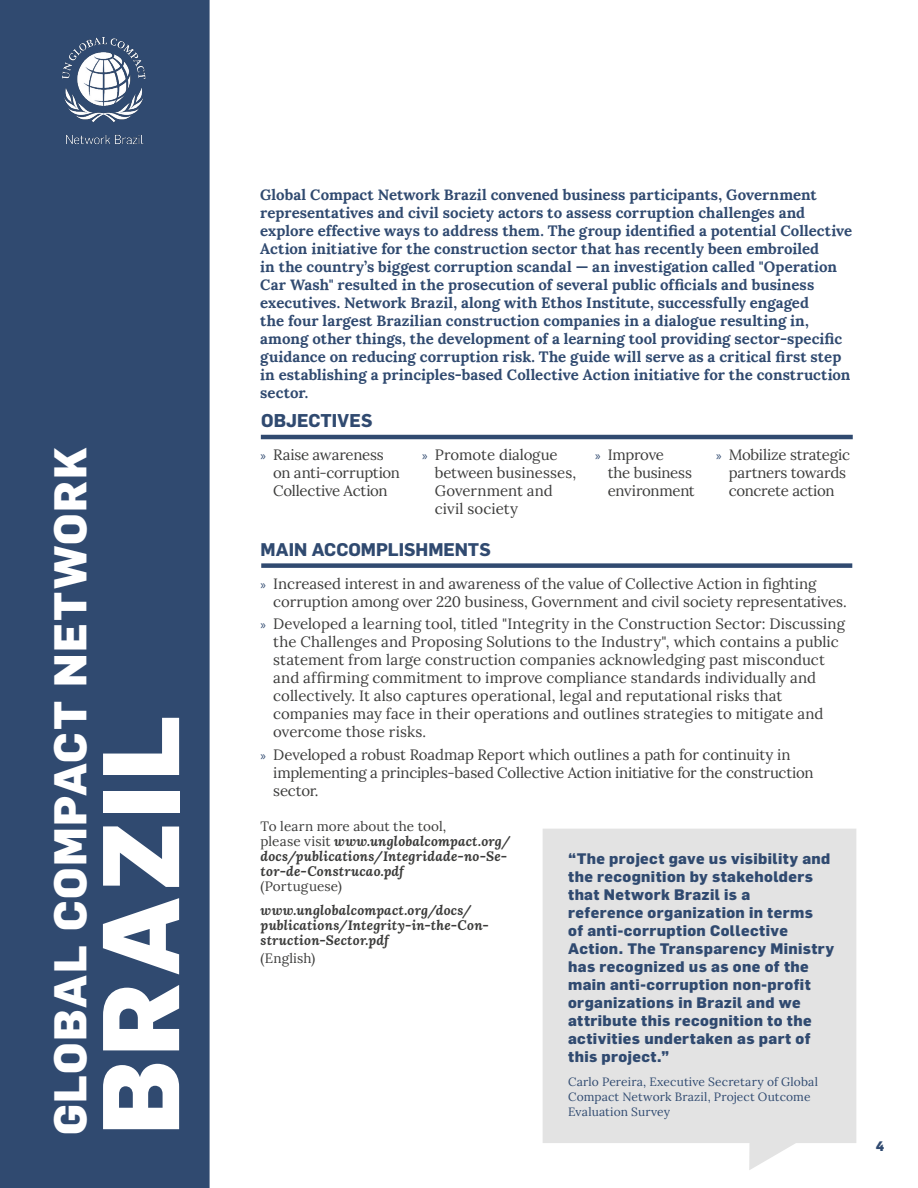
<style>
.page{position:relative;width:918px;height:1188px;background:#fff}
.page>*{position:absolute;margin:0;border:0;box-sizing:border-box;transform-origin:0 0}
.t1{font:800 106.65px "Flama";letter-spacing:.04em;color:#fff}
.t2{font:800 45px "Flama";letter-spacing:.035em;color:#fff}
.t3{font:700 18.15px "Flama";letter-spacing:.005em;color:#304a70}
.t4{font:700 18px "Flama";color:#304a70}
.t5{font:15px/18px "Lora";letter-spacing:-.005em;color:#3c3c3b}
.t6{font:700 15px/18px "Lora";letter-spacing:.005em;color:#304a70}
.t7{font:800 15px/18px "Flama";letter-spacing:.025em;color:#304a70}
.t8{font:15px/18px "Lora";letter-spacing:-.025em;color:#3c3c3b}
.t9{font:italic 700 13.5px/15px "Lora";letter-spacing:.015em;color:#3c3c3b}
.t10{font:13.5px "Lora";letter-spacing:.01em;color:#3c3c3b}
.t11{font:800 13.5px "Flama";color:#304a70}
.t12{font:12px/15px "Lora";letter-spacing:.01em;color:#304a70}
.s1{font-family:"Myriad Pro";font-size:13.05px;color:#304a70}
.s2{font-weight:400;font-style:normal}
</style>
<div class="page">
<svg style="left:543px;top:829px;width:313px;height:341px;background:#e5e5e5"></svg>
<div style="left:0;top:0;width:210px;height:1188px;background:#304a70"></div>
<hr style="left:261px;top:435px;width:592px;height:4px;background:#304a70">
<img style="left:54px;top:30px;width:100px;height:124px">
<div style="left:261px;top:563px;width:591px;height:5px;background:#304a70"></div>
<h2 class="t2" style="left:42px;top:1135px;width:689px;rotate:-90deg">GLOBAL COMPACT NETWORK</h2>
<h1 class="t1" style="left:74px;top:1135px;width:421px;rotate:-90deg">BRAZIL</h1>
<p class="t6" style="left:260px;top:184px;width:594px">Global Compact Network Brazil convened business participants, Government representatives and civil society actors to assess corruption challenges and explore effective ways to address them. The group identified a potential Collective Action initiative for the construction sector that has recently been embroiled<br>in the country’s biggest corruption scandal — an investigation called "Operation Car Wash" resulted in the prosecution of several public officials and business executives. Network Brazil, along with Ethos Institute, successfully engaged<br>the four largest Brazilian construction companies in a dialogue resulting in, among other things, the development of a learning tool providing sector-specific guidance on reducing corruption risk. The guide will serve as a critical first step in establishing a principles-based Collective Action initiative for the construction sector.</p>
<p class="t3" style="left:261px;top:410px;width:113px">OBJECTIVES</p>
<p class="t5" style="left:435px;top:444px;width:143px;text-indent:-13px"><span class="s1">»</span> Promote dialogue between businesses,<br>Government and civil society</p>
<p class="t8" style="left:608px;top:444px;width:88px;text-indent:-13px"><span class="s1">»</span> Improve<br>the business environment</p>
<p class="t5" style="left:716px;top:444px;width:136px;text-align:center"><span class="s1">»</span> Mobilize strategic partners towards concrete action</p>
<p class="t4" style="left:260px;top:539px;width:232px">MAIN ACCOMPLISHMENTS</p>
<p class="t5" style="left:273px;top:574px;width:575px;text-indent:-13px"><span class="s1">»</span> Increased interest in and awareness of the value of Collective Action in fighting corruption among over 220 business, Government and civil society representatives.</p>
<p class="t5" style="left:273px;top:614px;width:573px;text-indent:-13px"><span class="s1">»</span> Developed a learning tool, titled "Integrity in the Construction Sector: Discussing the Challenges and Proposing Solutions to the Industry", which contains a public statement from large construction companies acknowledging past misconduct and affirming commitment to improve compliance standards individually and collectively. It also captures operational, legal and reputational risks that companies may face in their operations and outlines strategies to mitigate and overcome those risks.</p>
<p class="t5" style="left:273px;top:744px;width:542px;text-indent:-13px"><span class="s1">»</span> Developed a robust Roadmap Report which outlines a path for continuity in implementing a principles-based Collective Action initiative for the construction sector.</p>
<p class="t9" style="left:261px;top:819px;width:251px"><span class="s2">To learn more about the tool,<br>please visit</span> www.unglobalcompact.org/ docs/publications/Integridade-no-Se&shy;tor-de-Construcao.pdf</p>
<p class="t10" style="left:261px;top:876px;width:83px">(Portuguese)</p>
<p class="t9" style="left:261px;top:902px;width:230px">www.unglobalcompact.org/docs/ publications/Integrity-in-the-Con&shy;struction-Sector.pdf</p>
<p class="t10" style="left:261px;top:948px;width:56px">(English)</p>
<p class="t5" style="left:273px;top:444px;width:128px;text-indent:-13px"><span class="s1">»</span> Raise awareness on anti-corruption<br>Collective Action</p>
<p class="t7" style="left:568px;top:850px;width:268px">“The project gave us visibility and the recognition by stakeholders that Network Brazil is a<br>reference organization in terms<br>of anti-corruption Collective<br>Action. The Transparency Ministry has recognized us as one of the main anti-corruption non-profit organizations in Brazil and we attribute this recognition to the activities undertaken as part of this project.”</p>
<p class="t12" style="left:568px;top:1073px;width:251px">Carlo Pereira, Executive Secretary of Global<br>Compact Network Brazil, Project Outcome<br>Evaluation Survey</p>
<p class="t11" style="left:876px;top:1138px;width:10px">4</p>
</div>
